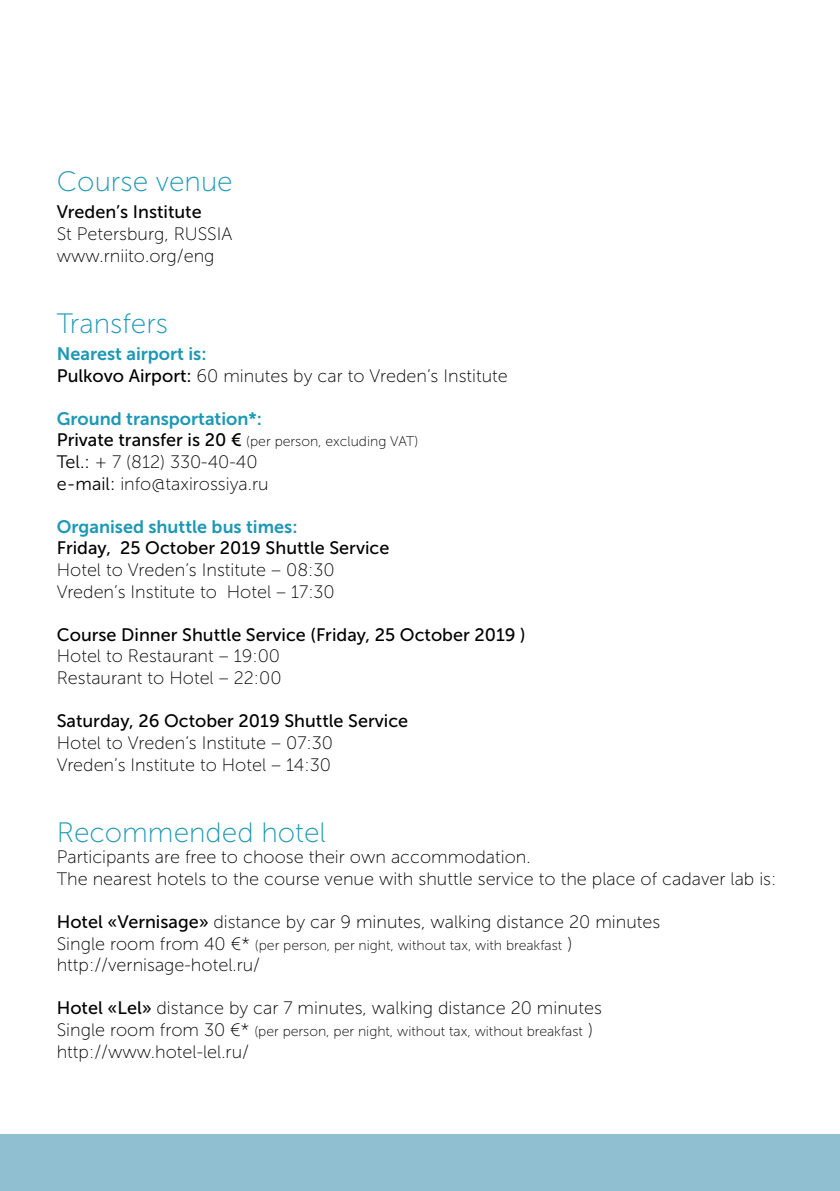
<style>
.page{position:relative;width:840px;height:1191px;background:#fff}
.page>*{position:absolute;margin:0;border:0;box-sizing:border-box;transform-origin:0 0}
.t1{font:28px "Museo Sans 100";color:#1c98b5}
.t2{font:18px/21.6px "Museo Sans 100";color:#000}
.t3{font:18px "Museo Sans 500";color:#000}
.t4{font:18px "Museo Sans 700";color:#1c98b5}
.t5{font:14px "Museo Sans 100";color:#000}
.s1{font-family:"Museo Sans 500"}
.s2{font-family:"Museo Sans 500";font-size:18px}
.s3{font-family:"Museo Sans 300"}
.s4{font-size:18px}
</style>
<div class="page">
<div style="left:0;top:1134px;width:839px;height:57px;background:#90bfd2"></div>
<h1 class="t1" style="left:57px;top:167px;width:177px">Course venue</h1>
<p class="t3" style="left:57px;top:202px;width:146px">Vreden’s Institute</p>
<p class="t2" style="left:57px;top:223px;width:177px">St Petersburg, RUSSIA www.rniito.org/eng</p>
<h1 class="t1" style="left:57px;top:308px;width:113px">Transfers</h1>
<p class="t4" style="left:57px;top:344px;width:151px">Nearest airport is:</p>
<p class="t2" style="left:57px;top:365px;width:452px"><span class="s1">Pulkovo Airport:</span> 60 minutes by car to Vreden’s Institute</p>
<p class="t4" style="left:57px;top:408px;width:207px">Ground transportation*:</p>
<p class="t5" style="left:57px;top:434px;width:363px"><span class="s2">Private transfer is 20 €</span> (per person, excluding VAT)</p>
<p class="t2" style="left:57px;top:451px;width:213px"><span class="s3">Tel.:</span> + 7 (812) 330-40-40 <span class="s3">e-mail:</span> info@taxirossiya.ru</p>
<p class="t4" style="left:57px;top:516px;width:242px">Organised shuttle bus times:</p>
<p class="t3" style="left:57px;top:538px;width:334px">Friday, 25 October 2019 Shuttle Service</p>
<p class="t2" style="left:57px;top:559px;width:279px">Hotel to Vreden’s Institute – 08:30<br>Vreden’s Institute to Hotel – 17:30</p>
<p class="t3" style="left:57px;top:625px;width:470px">Course Dinner Shuttle Service (Friday, 25 October 2019 )</p>
<p class="t2" style="left:57px;top:645px;width:226px">Hotel to Restaurant – 19:00<br>Restaurant to Hotel – 22:00</p>
<p class="t3" style="left:57px;top:711px;width:353px">Saturday, 26 October 2019 Shuttle Service</p>
<p class="t2" style="left:57px;top:732px;width:278px">Hotel to Vreden’s Institute – 07:30<br>Vreden’s Institute to Hotel – 14:30</p>
<h1 class="t1" style="left:57px;top:817px;width:270px">Recommended hotel</h1>
<p class="t2" style="left:57px;top:846px;width:720px">Participants are free to choose their own accommodation.<br>The nearest hotels to the course venue with shuttle service to the place of cadaver lab is:</p>
<p class="t2" style="left:57px;top:911px;width:604px"><span class="s1">Hotel «Vernisage»</span> distance by car 9 minutes, walking distance 20 minutes</p>
<p class="t5" style="left:57px;top:937px;width:517px"><span class="s4">Single room from 40 €*</span> (per person, per night, without tax, with breakfast <span class="s4">)</span></p>
<p class="t2" style="left:57px;top:954px;width:205px">http://vernisage-hotel.ru/</p>
<p class="t2" style="left:57px;top:997px;width:546px"><span class="s1">Hotel «Lel»</span> distance by car 7 minutes, walking distance 20 minutes</p>
<p class="t5" style="left:57px;top:1023px;width:537px"><span class="s4">Single room from 30 €*</span> (per person, per night, without tax, without breakfast <span class="s4">)</span></p>
<p class="t2" style="left:57px;top:1040px;width:194px">http://www.hotel-lel.ru/</p>
</div>
